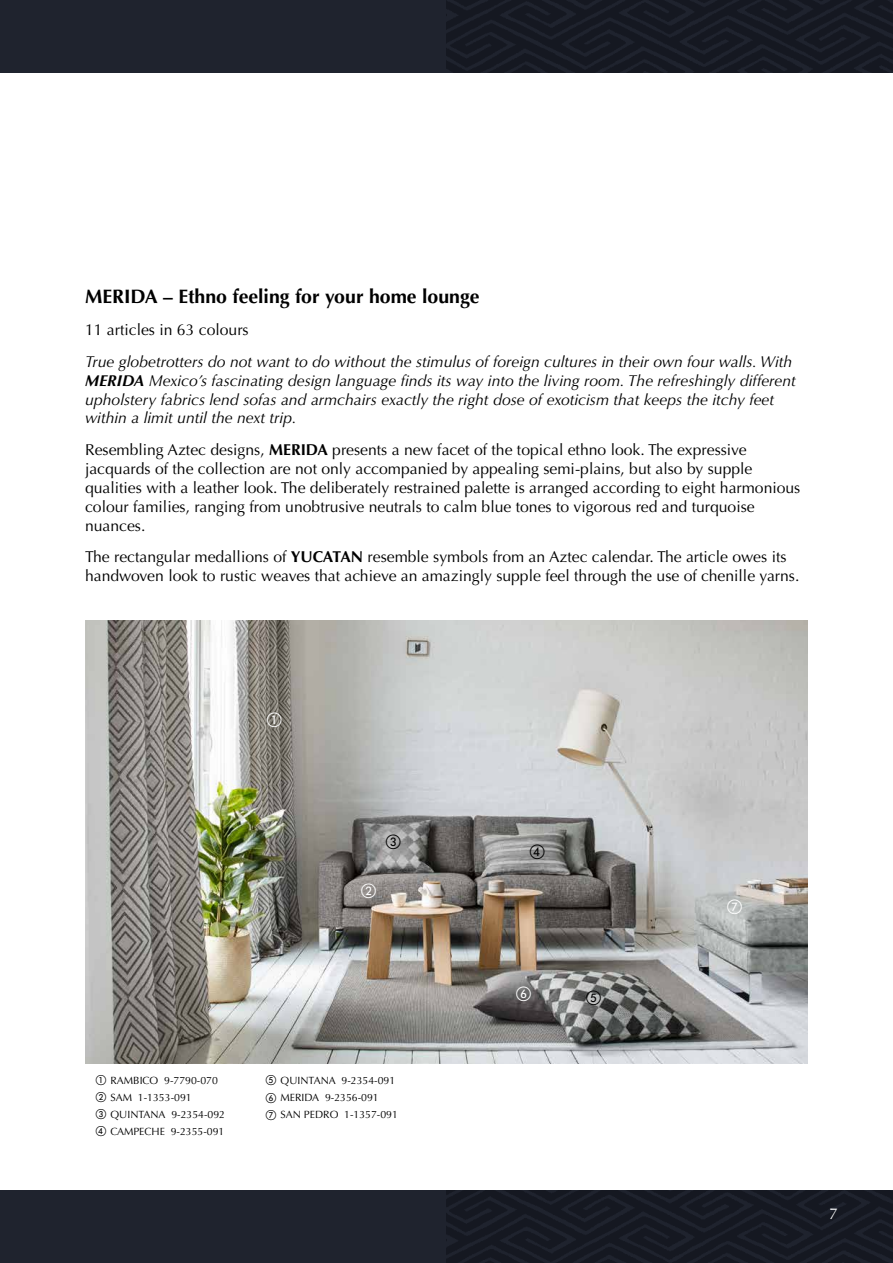
<style>
.page{position:relative;width:893px;height:1263px;background:#fff}
.page>*{position:absolute;margin:0;border:0;box-sizing:border-box;transform-origin:0 0}
.t1{font:700 19.5px "Optima LT Std";color:#000}
.t2{font:15.75px/18.9px "Optima LT Std";color:#000}
.t3{font:italic 15.75px/18.9px "Optima LT Std";color:#000}
.t4{font:15.75px "Optima LT Std";color:#fff}
.t5{font:10.5px/16.8px "Optima LT Std";color:#000}
.s1{font-weight:700}
</style>
<div class="page">
<div style="left:0;top:0;width:893px;height:72px;background:linear-gradient(to right,#212530,#161922)"></div>
<div style="left:0;top:1191px;width:893px;height:72px;background:linear-gradient(to right,#212530,#161923)"></div>
<img style="left:85px;top:621px;width:723px;height:442px">
<svg style="left:267px;top:712px;width:15px;height:15px"></svg>
<svg style="left:361px;top:884px;width:15px;height:14px"></svg>
<svg style="left:386px;top:834px;width:15px;height:15px"></svg>
<svg style="left:727px;top:900px;width:15px;height:14px"></svg>
<svg style="left:516px;top:987px;width:15px;height:14px"></svg>
<svg style="left:586px;top:990px;width:15px;height:15px"></svg>
<svg style="left:530px;top:844px;width:15px;height:15px"></svg>
<p class="t1" style="left:85px;top:285px;width:396px">MERIDA – Ethno feeling for your home lounge</p>
<p class="t2" style="left:85px;top:321px;width:165px">11 articles in 63 colours</p>
<p class="t3" style="left:85px;top:352px;width:712px">True globetrotters do not want to do without the stimulus of foreign cultures in their own four walls. With <span class="s1">MERIDA</span> Mexico’s fascinating design language finds its way into the living room. The refreshingly different upholstery fabrics lend sofas and armchairs exactly the right dose of exoticism that keeps the itchy feet within a limit until the next trip.</p>
<p class="t2" style="left:85px;top:441px;width:717px">Resembling Aztec designs, <span class="s1">MERIDA</span> presents a new facet of the topical ethno look. The expressive jacquards of the collection are not only accompanied by appealing semi-plains, but also by supple qualities with a leather look. The deliberately restrained palette is arranged according to eight harmonious colour families, ranging from unobtrusive neutrals to calm blue tones to vigorous red and turquoise nuances.</p>
<p class="t2" style="left:85px;top:548px;width:716px">The rectangular medallions of <span class="s1">YUCATAN</span> resemble symbols from an Aztec calendar. The article owes its handwoven look to rustic weaves that achieve an amazingly supple feel through the use of chenille yarns.</p>
<p class="t5" style="left:96px;top:1072px;width:131px">① RAMBICO 9-7790-070<br>② SAM 1-1353-091<br>③ QUINTANA 9-2354-092<br>④ CAMPECHE 9-2355-091</p>
<p class="t5" style="left:266px;top:1072px;width:134px">⑤ QUINTANA 9-2354-091<br>⑥ MERIDA 9-2356-091<br>⑦ SAN PEDRO 1-1357-091</p>
<p class="t4" style="left:829px;top:1205px;width:10px">7</p>
</div>
